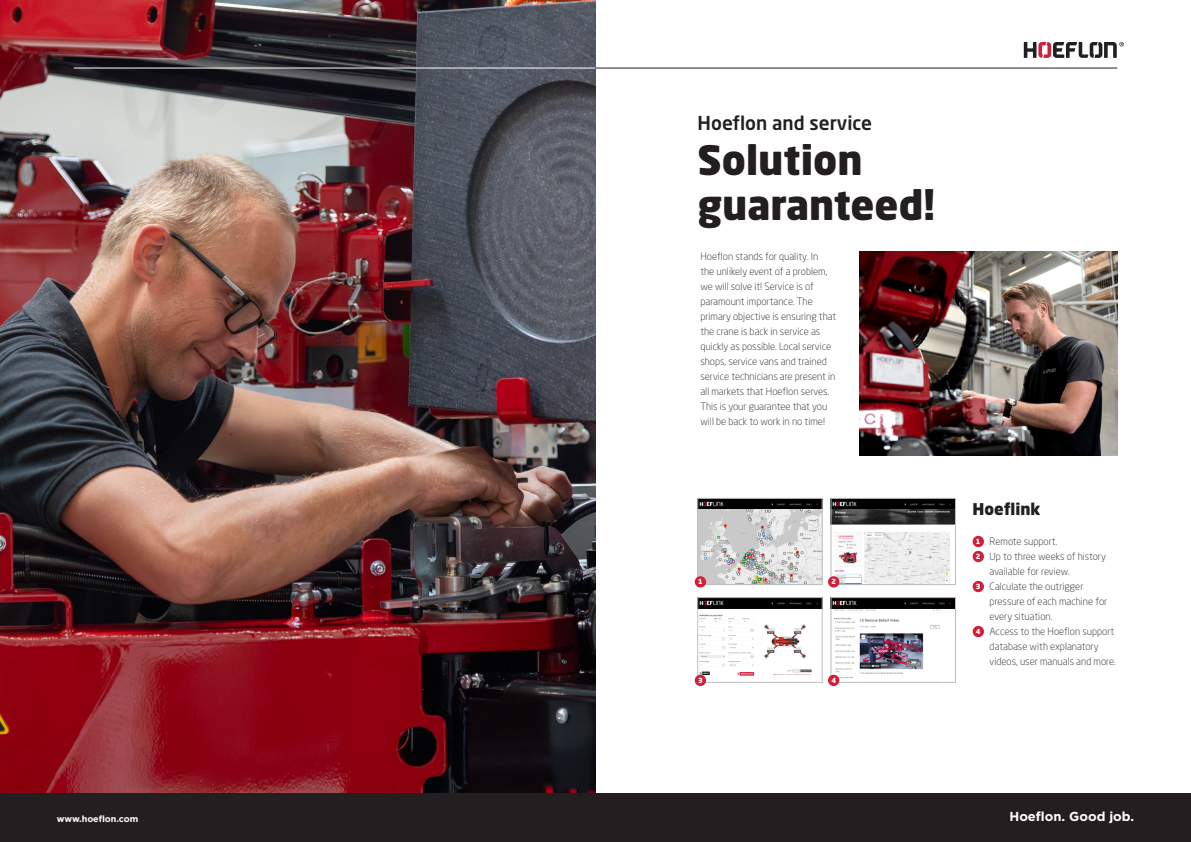
<style>
.page{position:relative;width:1191px;height:842px;background:#fff}
.page>*{position:absolute;margin:0;border:0;box-sizing:border-box;transform-origin:0 0}
.kop_1{font:900 40px/45px "Neo Sans Std";color:#231f20}
.kop_1-2{font:500 19px "Neo Sans Std";color:#231f20}
.kop_2{font:900 16px "Neo Sans Std";color:#231f20}
.t1{font:700 13px "Gotham";color:#fff}
.bodytekst{font:300 10px/15px "Neo Sans Std";color:#231f20}
.t2{font:700 9px "Gotham";color:#fff}
.bodytekst-2{font:900 7px "Neo Sans Std";color:#fff}
</style>
<div class="page">
<img style="left:0;top:0;width:595px;height:794px">
<hr style="left:74px;top:68px;width:521px;height:1px;background:#fff">
<div style="left:972px;top:536px;width:12px;height:11px;background:#d21e39;border-radius:50%"></div>
<div style="left:972px;top:551px;width:12px;height:11px;background:#d21e39;border-radius:50%"></div>
<div style="left:972px;top:581px;width:12px;height:11px;background:#d21e39;border-radius:50%"></div>
<div style="left:972px;top:626px;width:12px;height:11px;background:#d21e39;border-radius:50%"></div>
<img style="left:859px;top:251px;width:258px;height:205px">
<hr style="left:595px;top:68px;width:522px;height:1px;background:#231f20">
<svg style="left:1023px;top:42px;width:101px;height:16px"></svg>
<img style="left:833px;top:608px;width:120px;height:72px">
<img style="left:833px;top:599px;width:120px;height:9px">
<div style="left:831px;top:597px;width:124px;height:85px;border:1px solid #bcbdc0"></div>
<img style="left:699px;top:608px;width:121px;height:70px">
<img style="left:699px;top:599px;width:121px;height:9px">
<div style="left:697px;top:597px;width:125px;height:85px;border:1px solid #bcbdc0"></div>
<img style="left:833px;top:509px;width:120px;height:74px">
<img style="left:833px;top:500px;width:120px;height:9px">
<div style="left:831px;top:498px;width:124px;height:87px;border:1px solid #bcbdc0"></div>
<div style="left:694px;top:675px;width:12px;height:11px;background:#d21e39;border-radius:50%"></div>
<div style="left:828px;top:576px;width:11px;height:11px;background:#d21e39;border-radius:50%"></div>
<div style="left:828px;top:675px;width:11px;height:11px;background:#d21e39;border-radius:50%"></div>
<img style="left:699px;top:509px;width:121px;height:74px">
<svg style="left:699px;top:500px;width:121px;height:9px"></svg>
<div style="left:697px;top:498px;width:125px;height:87px;border:1px solid #bcbdc0"></div>
<div style="left:694px;top:576px;width:12px;height:11px;background:#d21e39;border-radius:50%"></div>
<div style="left:0;top:794px;width:1191px;height:48px;background:#231f20"></div>
<p class="kop_1-2" style="left:697px;top:111px;width:176px">Hoeflon and service</p>
<p class="kop_1" style="left:697px;top:136px;width:239px">Solution guaranteed!</p>
<p class="bodytekst" style="left:700px;top:249px;width:137px">Hoeflon stands for quality. In<br>the unlikely event of a problem, we will solve it! Service is of paramount importance. The primary objective is ensuring that the crane is back in service as quickly as possible. Local service shops, service vans and trained service technicians are present in all markets that Hoeflon serves.</p>
<p class="bodytekst" style="left:700px;top:399px;width:128px">This is your guarantee that you will be back to work in no time!</p>
<p class="bodytekst-2" style="left:698px;top:577px;width:6px">1</p>
<p class="bodytekst-2" style="left:698px;top:675px;width:6px">3</p>
<p class="bodytekst-2" style="left:831px;top:577px;width:6px">2</p>
<p class="bodytekst-2" style="left:831px;top:675px;width:6px">4</p>
<p class="kop_2" style="left:972px;top:499px;width:69px">Hoeflink</p>
<p class="bodytekst-2" style="left:976px;top:537px;width:6px">1</p>
<p class="bodytekst" style="left:989px;top:534px;width:69px">Remote support.</p>
<p class="bodytekst-2" style="left:976px;top:552px;width:6px">2</p>
<p class="bodytekst" style="left:989px;top:549px;width:118px">Up to three weeks of history available for review.</p>
<p class="bodytekst-2" style="left:976px;top:582px;width:6px">3</p>
<p class="bodytekst" style="left:989px;top:579px;width:119px">Calculate the outrigger pressure of each machine for every situation.</p>
<p class="bodytekst-2" style="left:976px;top:627px;width:6px">4</p>
<p class="bodytekst" style="left:989px;top:624px;width:128px">Access to the Hoeflon support database with explanatory videos, user manuals and more.</p>
<p class="t2" style="left:57px;top:813px;width:83px">www.hoeflon.com</p>
<h3 class="t1" style="left:1009px;top:807px;width:126px">Hoeflon. Good job.</h3>
</div>
